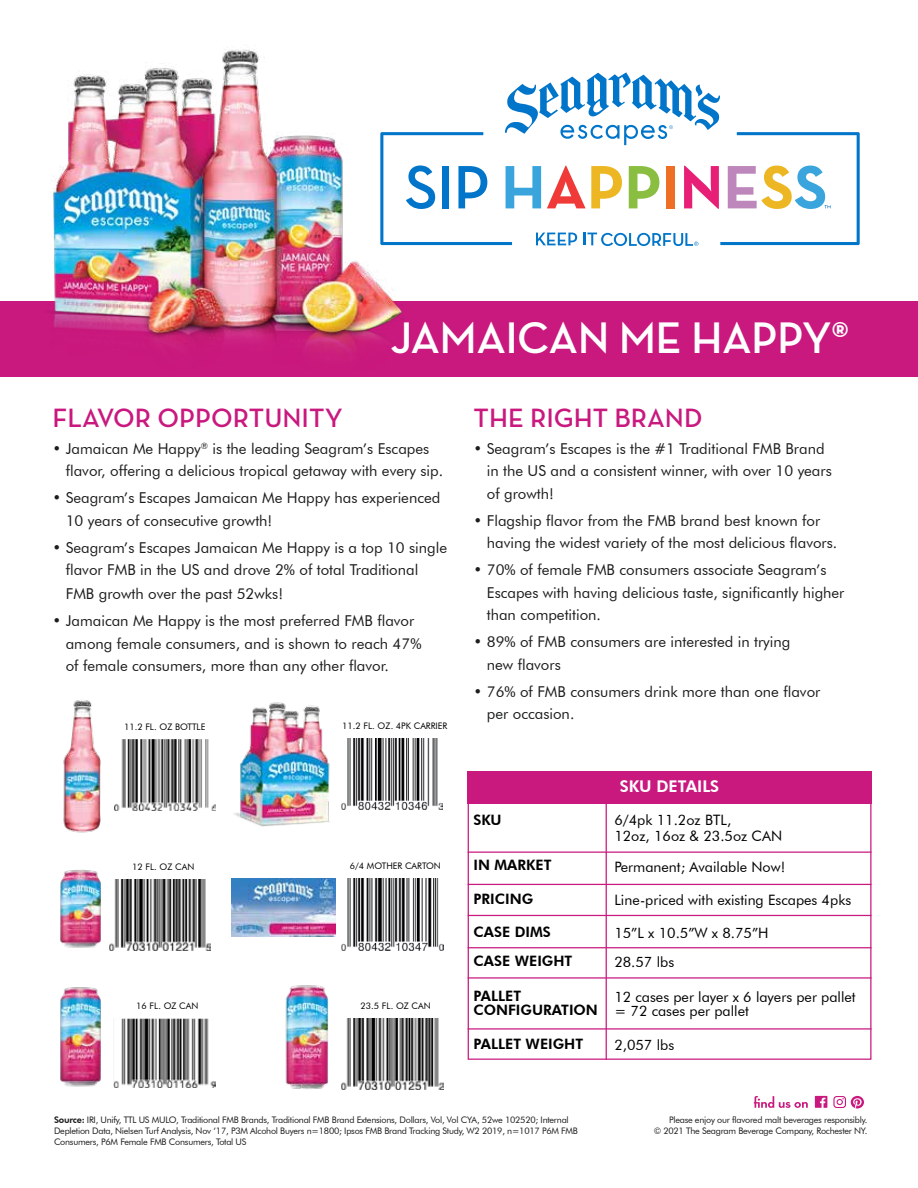
<style>
.page{position:relative;width:918px;height:1188px;background:#fff}
.page>*{position:absolute;margin:0;border:0;box-sizing:border-box;transform-origin:0 0}
.t1{font:700 45px "Neutra Disp";color:#fff}
.t2{font:600 27px "Neutra Text";color:#c9187e}
.t3{font:800 16.2px "Futura BT";color:#fff}
.t4{font:15px/22.5px "Futura BT";color:#1b1c1c}
.t5{font:14.4px/16.5px "Futura BT";color:#000}
.t6{font:800 14.4px/13.8px "Futura BT";color:#000}
.t7{font:9px/10.8px "Futura BT";letter-spacing:-.025em;color:#1c1c1c}
.t8{font:9px "Futura BT";color:#000}
.s1{font-weight:800}
</style>
<div class="page">
<img style="left:342px;top:879px;width:101px;height:71px">
<img style="left:349px;top:738px;width:94px;height:72px">
<img style="left:114px;top:740px;width:101px;height:70px">
<img style="left:110px;top:880px;width:101px;height:71px">
<img style="left:114px;top:1018px;width:101px;height:70px">
<img style="left:342px;top:1018px;width:101px;height:72px">
<img style="left:231px;top:879px;width:104px;height:58px">
<svg style="left:754px;top:1096px;width:54px;height:12px"></svg>
<svg style="left:833px;top:1096px;width:31px;height:12px"></svg>
<svg style="left:815px;top:1096px;width:12px;height:12px"></svg>
<svg style="left:482px;top:72px;width:378px;height:174px"></svg>
<div style="left:0;top:301px;width:918px;height:76px;background:#c9187e"></div>
<img style="left:63px;top:700px;width:38px;height:133px">
<img style="left:60px;top:869px;width:50px;height:82px">
<img style="left:60px;top:987px;width:41px;height:100px">
<img style="left:285px;top:985px;width:43px;height:104px">
<img style="left:234px;top:702px;width:115px;height:125px">
<img style="left:49px;top:49px;width:433px;height:303px">
<div style="left:467px;top:771px;width:405px;height:32px;background:#c9187e"></div>
<hr style="left:468px;top:852px;width:404px;height:1px;background:#c9187e">
<hr style="left:468px;top:884px;width:404px;height:1px;background:#c9187e">
<hr style="left:468px;top:915px;width:404px;height:1px;background:#c9187e">
<hr style="left:468px;top:947px;width:404px;height:1px;background:#c9187e">
<hr style="left:468px;top:977px;width:404px;height:2px;background:#c9187e">
<hr style="left:468px;top:1028px;width:404px;height:2px;background:#c9187e">
<hr style="left:606px;top:791px;width:1px;height:269px;background:#c9187e">
<h1 class="t1" style="left:391px;top:313px;width:460px">JAMAICAN ME HAPPY®</h1>
<h2 class="t2" style="left:52px;top:401px;width:292px">FLAVOR OPPORTUNITY</h2>
<p class="t4" style="left:66px;top:437px;width:379px;text-indent:-13px">• Jamaican Me Happy<sup>®</sup> is the leading Seagram’s Escapes flavor, offering a delicious tropical getaway with every sip.</p>
<p class="t4" style="left:66px;top:486px;width:376px;text-indent:-13px">• Seagram’s Escapes Jamaican Me Happy has experienced<br>10 years of consecutive growth!</p>
<p class="t4" style="left:66px;top:536px;width:383px;text-indent:-13px">• Seagram’s Escapes Jamaican Me Happy is a top 10 single flavor FMB in the US and drove 2% of total Traditional</p>
<p class="t4" style="left:66px;top:582px;width:219px">FMB growth over the past 52wks!</p>
<p class="t4" style="left:66px;top:609px;width:357px;text-indent:-13px">• Jamaican Me Happy is the most preferred FMB flavor among female consumers, and is shown to reach 47% of female consumers, more than any other flavor.</p>
<p class="t8" style="left:124px;top:721px;width:83px">11.2 FL. OZ BOTTLE</p>
<p class="t8" style="left:342px;top:720px;width:107px">11.2 FL. OZ. 4PK CARRIER</p>
<p class="t8" style="left:132px;top:862px;width:64px">12 FL. OZ CAN</p>
<p class="t8" style="left:350px;top:861px;width:92px">6/4 MOTHER CARTON</p>
<p class="t8" style="left:136px;top:1000px;width:64px">16 FL. OZ CAN</p>
<p class="t8" style="left:361px;top:1000px;width:72px">23.5 FL. OZ CAN</p>
<h2 class="t2" style="left:474px;top:401px;width:230px">THE RIGHT BRAND</h2>
<p class="t4" style="left:487px;top:437px;width:347px;text-indent:-13px">• Seagram’s Escapes is the #1 Traditional FMB Brand in the US and a consistent winner, with over 10 years of growth!</p>
<p class="t4" style="left:487px;top:509px;width:352px;text-indent:-13px">• Flagship flavor from the FMB brand best known for having the widest variety of the most delicious flavors.</p>
<p class="t4" style="left:487px;top:558px;width:359px;text-indent:-13px">• 70% of female FMB consumers associate Seagram’s<br>Escapes with having delicious taste, significantly higher than competition.</p>
<p class="t4" style="left:487px;top:630px;width:305px;text-indent:-13px">• 89% of FMB consumers are interested in trying new flavors</p>
<p class="t4" style="left:487px;top:680px;width:335px;text-indent:-13px">• 76% of FMB consumers drink more than one flavor per occasion.</p>
<p class="t3" style="left:620px;top:776px;width:101px">SKU DETAILS</p>
<p class="t6" style="left:474px;top:812px;width:30px">SKU</p>
<p class="t5" style="left:614px;top:811px;width:169px">6/4pk 11.2oz BTL,<br>12oz, 16oz &amp; 23.5oz CAN</p>
<p class="t6" style="left:474px;top:858px;width:79px">IN MARKET</p>
<p class="t5" style="left:614px;top:859px;width:172px">Permanent; Available Now!</p>
<p class="t6" style="left:474px;top:892px;width:61px">PRICING</p>
<p class="t5" style="left:614px;top:892px;width:238px">Line-priced with existing Escapes 4pks</p>
<p class="t6" style="left:474px;top:925px;width:79px">CASE DIMS</p>
<p class="t5" style="left:614px;top:924px;width:156px">15”L x 10.5”W x 8.75”H</p>
<p class="t6" style="left:474px;top:954px;width:100px">CASE WEIGHT</p>
<p class="t5" style="left:614px;top:954px;width:61px">28.57 lbs</p>
<p class="t6" style="left:474px;top:989px;width:126px">PALLET<br>CONFIGURATION</p>
<p class="t5" style="left:614px;top:990px;width:243px;line-height:13.8px">12 cases per layer x 6 layers per pallet = 72 cases per pallet</p>
<p class="t6" style="left:474px;top:1036px;width:111px">PALLET WEIGHT</p>
<p class="t5" style="left:614px;top:1036px;width:61px">2,057 lbs</p>
<p class="t7" style="left:54px;top:1114px;width:525px"><span class="s1">Source:</span> IRI, Unify, TTL US MULO, Traditional FMB Brands, Traditional FMB Brand Extensions, Dollars, Vol, Vol CYA, 52we 102520; Internal<br>Depletion Data, Nielsen Turf Analysis, Nov ’17, P3M Alcohol Buyers n=1800; Ipsos FMB Brand Tracking Study, W2 2019, n=1017 P6M FMB<br>Consumers, P6M Female FMB Consumers, Total US</p>
<p class="t7" style="left:654px;top:1114px;width:215px;text-align:right">Please enjoy our flavored malt beverages responsibly.<br>© 2021 The Seagram Beverage Company, Rochester NY.</p>
</div>
